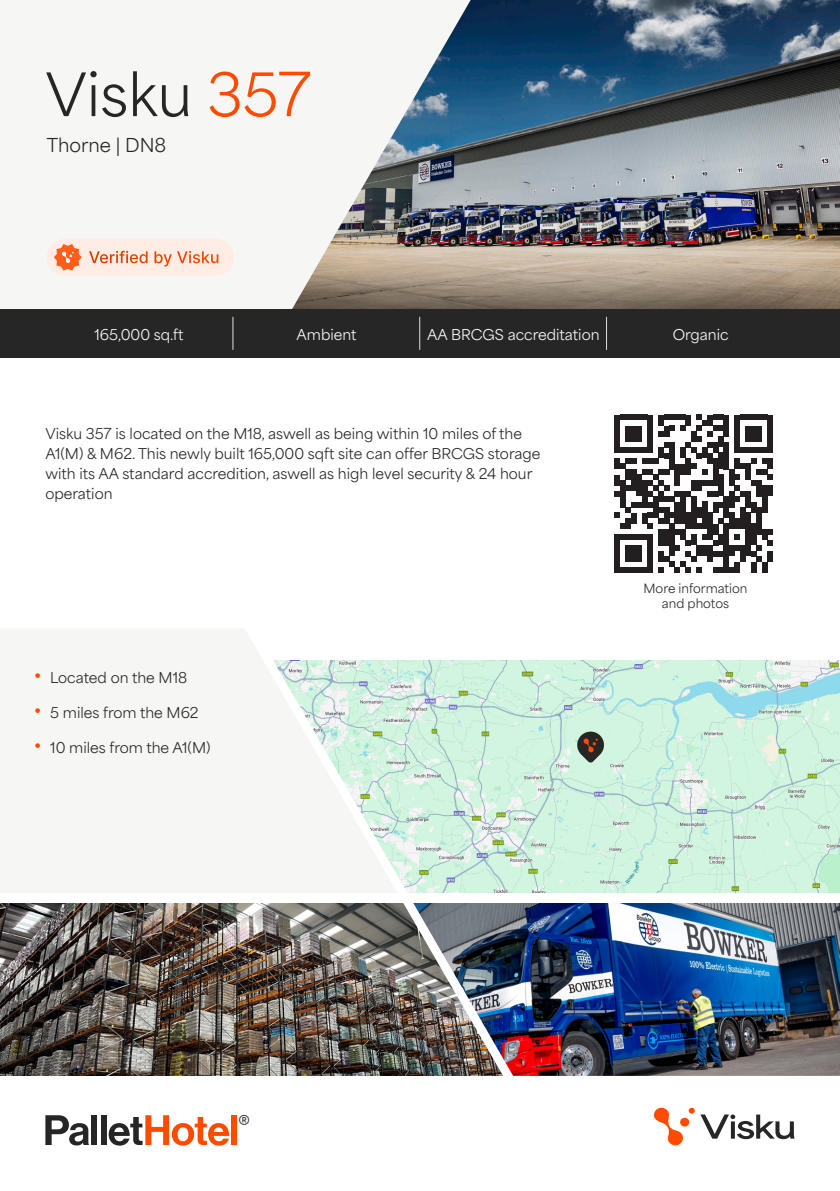
<style>
.page{position:relative;width:840px;height:1191px;background:#fff}
.page>*{position:absolute;margin:0;border:0;box-sizing:border-box;transform-origin:0 0}
.t1{font:56px "Area Normal";color:#262626}
.t2{font:22.6px "Area Normal";color:#252626}
.t3{font:18px "Area Normal";color:#262626}
.t4{font:14px/20px "Area Normal";color:#262626}
.t5{font:14px "Area Normal";color:#fff}
.t6{font:12px/14.4px "Area Normal";color:#262626;text-align:center}
.s1{color:#ff4b00}
.s2{font-size:24px;color:#ff4b00}
</style>
<div class="page">
<img style="left:470px;top:0;width:369px;height:309px">
<svg style="left:0;top:0;width:470px;height:309px;fill:#f6f6f4"></svg>
<svg style="left:45px;top:1115px;width:44px;height:30px"></svg>
<div style="left:92px;top:1115px;width:5px;height:30px;background:#262626"></div>
<div style="left:101px;top:1115px;width:5px;height:30px;background:#262626"></div>
<svg style="left:109px;top:1115px;width:120px;height:30px"></svg>
<div style="left:231px;top:1115px;width:6px;height:30px;background:#ff4b00"></div>
<img style="left:531px;top:660px;width:308px;height:233px">
<div style="left:0;top:629px;width:228px;height:264px;background:#f6f6f4"></div>
<svg style="left:614px;top:415px;width:158px;height:157px"></svg>
<div style="left:766px;top:551px;width:6px;height:11px;background:#231f20"></div>
<div style="left:0;top:309px;width:839px;height:49px;background:#262626"></div>
<svg style="left:700px;top:1114px;width:94px;height:25px"></svg>
<svg style="left:654px;top:1107px;width:40px;height:38px"></svg>
<svg style="left:679px;top:1117px;width:9px;height:9px"></svg>
<hr style="left:232px;top:317px;width:1px;height:33px;background:#e0e0db">
<hr style="left:419px;top:317px;width:1px;height:33px;background:#e0e0db">
<hr style="left:606px;top:317px;width:1px;height:33px;background:#e0e0db">
<img style="left:0;top:903px;width:228px;height:172px">
<img style="left:531px;top:903px;width:308px;height:172px">
<svg style="left:575px;top:730px;width:30px;height:33px"></svg>
<img style="left:228px;top:629px;width:303px;height:447px">
<div style="left:0;top:893px;width:839px;height:10px;background:#fff"></div>
<div style="left:47px;top:239px;width:187px;height:37px;background:#ffede5;border-radius:19px"></div>
<svg style="left:54px;top:244px;width:28px;height:27px"></svg>
<svg style="left:89px;top:251px;width:120px;height:12px"></svg>
<h1 class="t1" style="left:45px;top:45px;width:267px">Visku <span class="s1">357</span></h1>
<p class="t3" style="left:47px;top:129px;width:121px">Thorne | DN8</p>
<p class="t5" style="left:94px;top:322px;width:90px">165,000 sq.ft</p>
<p class="t5" style="left:296px;top:322px;width:61px">Ambient</p>
<p class="t5" style="left:427px;top:322px;width:174px">AA BRCGS accreditation</p>
<p class="t5" style="left:672px;top:322px;width:57px">Organic</p>
<p class="t4" style="left:45px;top:422px;width:496px">Visku 357 is located on the M18, aswell as being within 10 miles of the A1(M) &amp; M62. This newly built 165,000 sqft site can offer BRCGS storage with its AA standard accredition, aswell as high level security &amp; 24 hour operation</p>
<p class="t4" style="left:33px;top:665px;width:155px"><span class="s2">•</span> Located on the M18</p>
<p class="t4" style="left:33px;top:701px;width:167px"><span class="s2">•</span> 5 miles from the M62</p>
<p class="t4" style="left:33px;top:736px;width:179px"><span class="s2">•</span> 10 miles from the A1(M)</p>
<p class="t6" style="left:643px;top:580px;width:105px">More information and photos</p>
<h2 class="t2" style="left:238px;top:1104px;width:14px">®</h2>
</div>
